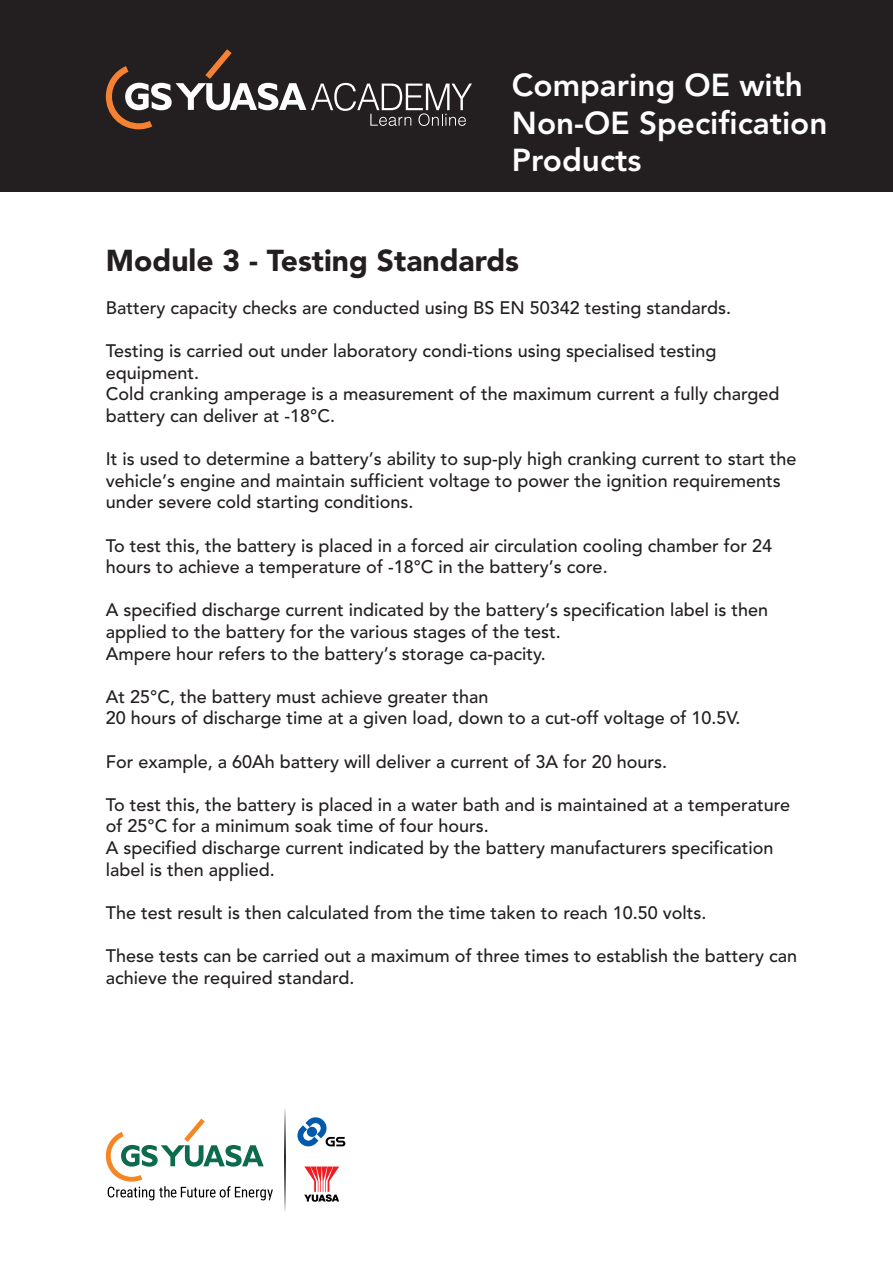
<style>
.page{position:relative;width:893px;height:1263px;background:#fff}
.page>*{position:absolute;margin:0;border:0;box-sizing:border-box;transform-origin:0 0}
.t1{font:800 31.5px/37.8px "Avenir";color:#fff}
.t2{font:900 30px "Avenir";color:#231f20}
.t3{font:500 18px/21.6px "Avenir";color:#231f20}
</style>
<div class="page">
<div style="left:0;top:0;width:893px;height:191px;background:#231f20"></div>
<svg style="left:106px;top:49px;width:366px;height:80px"></svg>
<svg style="left:304px;top:1166px;width:35px;height:36px"></svg>
<svg style="left:297px;top:1117px;width:48px;height:29px"></svg>
<svg style="left:285px;top:1108px;width:1px;height:104px"></svg>
<svg style="left:106px;top:1118px;width:167px;height:82px"></svg>
<h1 class="t1" style="left:512px;top:67px;width:317px">Comparing OE with<br>Non-OE Specification<br>Products</h1>
<h2 class="t2" style="left:106px;top:238px;width:415px">Module 3 - Testing Standards</h2>
<p class="t3" style="left:106px;top:297px;width:627px">Battery capacity checks are conducted using BS EN 50342 testing standards.</p>
<p class="t3" style="left:106px;top:341px;width:675px">Testing is carried out under laboratory condi-tions using specialised testing equipment.<br>Cold cranking amperage is a measurement of the maximum current a fully charged battery can deliver at -18°C.</p>
<p class="t3" style="left:106px;top:449px;width:692px">It is used to determine a battery’s ability to sup-ply high cranking current to start the vehicle’s engine and maintain sufficient voltage to power the ignition requirements under severe cold starting conditions.</p>
<p class="t3" style="left:106px;top:535px;width:668px">To test this, the battery is placed in a forced air circulation cooling chamber for 24 hours to achieve a temperature of -18°C in the battery’s core.</p>
<p class="t3" style="left:106px;top:600px;width:664px">A specified discharge current indicated by the battery’s specification label is then applied to the battery for the various stages of the test.<br>Ampere hour refers to the battery’s storage ca-pacity.</p>
<p class="t3" style="left:106px;top:686px;width:636px">At 25°C, the battery must achieve greater than<br>20 hours of discharge time at a given load, down to a cut-off voltage of 10.5V.</p>
<p class="t3" style="left:106px;top:751px;width:563px">For example, a 60Ah battery will deliver a current of 3A for 20 hours.</p>
<p class="t3" style="left:106px;top:794px;width:686px">To test this, the battery is placed in a water bath and is maintained at a temperature of 25°C for a minimum soak time of four hours.<br>A specified discharge current indicated by the battery manufacturers specification label is then applied.</p>
<p class="t3" style="left:106px;top:902px;width:602px">The test result is then calculated from the time taken to reach 10.50 volts.</p>
<p class="t3" style="left:106px;top:945px;width:693px">These tests can be carried out a maximum of three times to establish the battery can achieve the required standard.</p>
</div>
